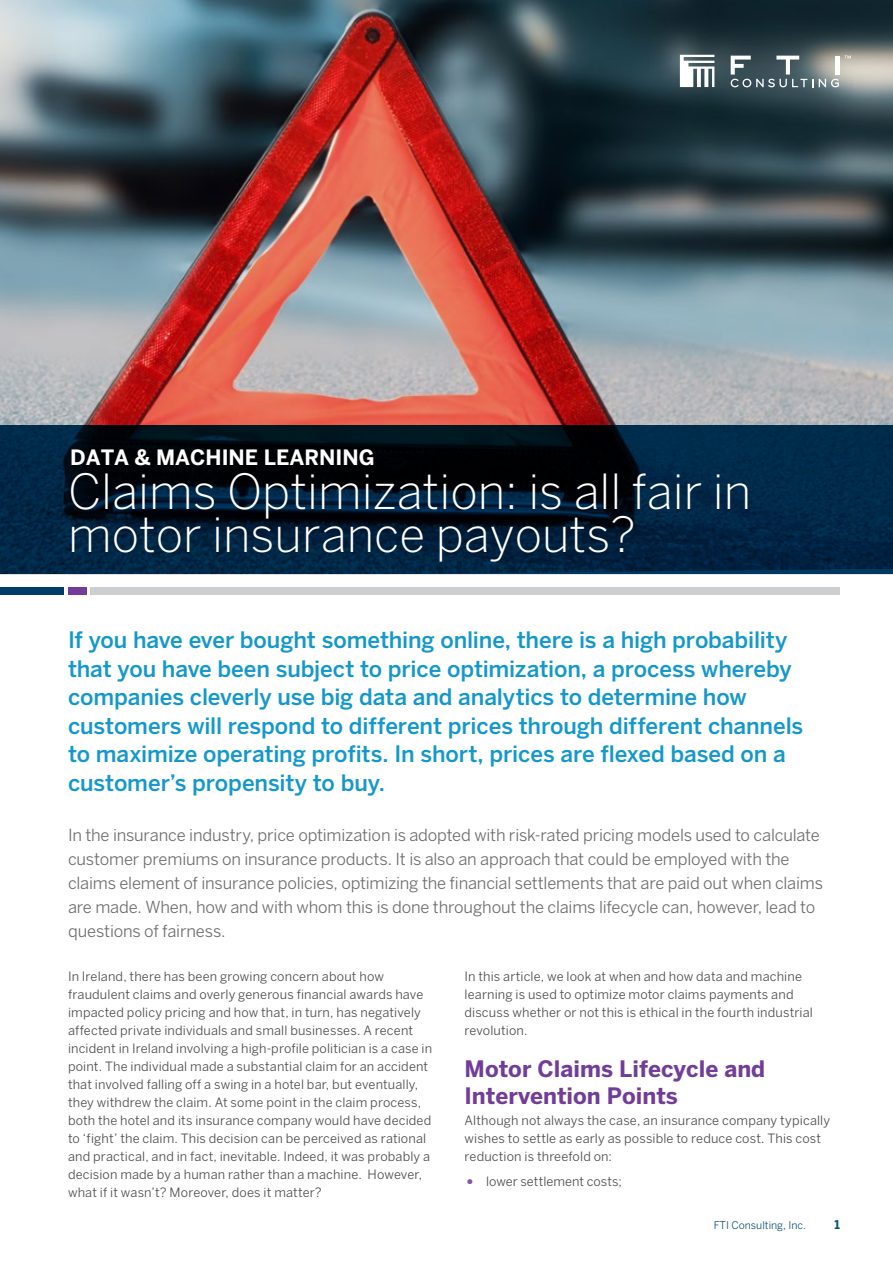
<style>
.page{position:relative;width:893px;height:1263px;background:#fff}
.page>*{position:absolute;margin:0;border:0;box-sizing:border-box;transform-origin:0 0}
.t1{font:300 48px/43.5px "Benton Sans";color:#fff}
.t2{font:500 22.5px/28.5px "Benton Sans";letter-spacing:-.005em;color:#1498cb}
.t3{font:700 22.5px/27px "Benton Sans";color:#723d98}
.t4{font:700 21px "Benton Sans";color:#fff}
.t5{font:16.5px/24px "Benton Sans";letter-spacing:-.01em;color:#6d6e71}
.t6{font:12.75px/18px "Benton Sans";letter-spacing:.01em;color:#4d4d4f}
.t7{font:700 12px "Benton Sans";color:#0c5079}
.t8{font:10.5px "Benton Sans";color:#0c5079}
.s1{font-size:21px;color:#8156a3}
</style>
<div class="page">
<div style="left:68px;top:587px;width:18px;height:7px;background:#723d98"></div>
<div style="left:91px;top:587px;width:749px;height:7px;background:#cccecf"></div>
<div style="left:0;top:587px;width:64px;height:7px;background:#003e69"></div>
<img style="left:0;top:0;width:893px;height:425px">
<svg style="left:680px;top:55px;width:34px;height:32px"></svg>
<svg style="left:819px;top:79px;width:20px;height:8px"></svg>
<svg style="left:844px;top:56px;width:7px;height:3px"></svg>
<hr style="left:835px;top:56px;width:4px;height:19px;background:#fff">
<svg style="left:731px;top:56px;width:82px;height:31px;background:#64747a"></svg>
<svg style="left:0;top:425px;width:893px;height:149px;background:#001b31"></svg>
<h3 class="t4" style="left:70px;top:445px;width:306px">DATA &amp; MACHINE LEARNING</h3>
<h1 class="t1" style="left:68px;top:469px;width:685px">Claims Optimization: is all fair in motor insurance payouts?</h1>
<p class="t2" style="left:68px;top:625px;width:737px">If you have ever bought something online, there is a high probability that you have been subject to price optimization, a process whereby companies cleverly use big data and analytics to determine how customers will respond to different prices through different channels to maximize operating profits. In short, prices are flexed based on a customer’s propensity to buy.</p>
<p class="t5" style="left:68px;top:823px;width:756px">In the insurance industry, price optimization is adopted with risk-rated pricing models used to calculate customer premiums on insurance products. It is also an approach that could be employed with the claims element of insurance policies, optimizing the financial settlements that are paid out when claims are made. When, how and with whom this is done throughout the claims lifecycle can, however, lead to questions of fairness.</p>
<p class="t6" style="left:68px;top:967px;width:366px">In Ireland, there has been growing concern about how fraudulent claims and overly generous financial awards have impacted policy pricing and how that, in turn, has negatively affected private individuals and small businesses. A recent incident in Ireland involving a high-profile politician is a case in point. The individual made a substantial claim for an accident that involved falling off a swing in a hotel bar, but eventually, they withdrew the claim. At some point in the claim process, both the hotel and its insurance company would have decided to ‘fight’ the claim. This decision can be perceived as rational and practical, and in fact, inevitable. Indeed, it was probably a decision made by a human rather than a machine. However, what if it wasn’t? Moreover, does it matter?</p>
<p class="t6" style="left:465px;top:967px;width:350px">In this article, we look at when and how data and machine learning is used to optimize motor claims payments and discuss whether or not this is ethical in the fourth industrial revolution.</p>
<h2 class="t3" style="left:465px;top:1054px;width:302px">Motor Claims Lifecycle and<br>Intervention Points</h2>
<p class="t6" style="left:465px;top:1111px;width:367px">Although not always the case, an insurance company typically wishes to settle as early as possible to reduce cost. This cost reduction is threefold on:</p>
<p class="t6" style="left:465px;top:1172px;width:158px"><span class="s1">•</span> lower settlement costs;</p>
<p class="t8" style="left:714px;top:1218px;width:94px">FTI Consulting, Inc.</p>
<p class="t7" style="left:834px;top:1217px;width:7px">1</p>
</div>
